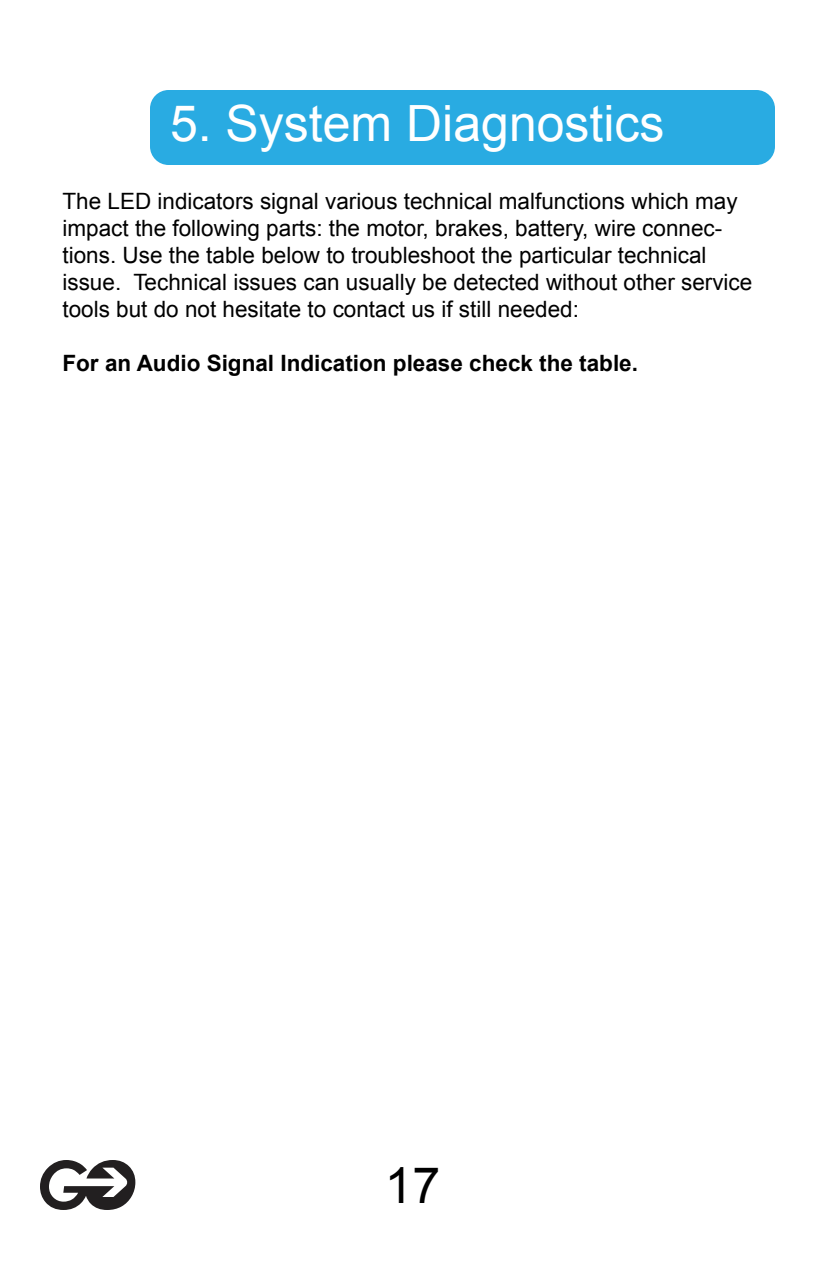
<style>
.page{position:relative;width:825px;height:1275px;background:#fff}
.page>*{position:absolute;margin:0;border:0;box-sizing:border-box;transform-origin:0 0}
.t1{font:50px "Arial";color:#fff}
.t2{font:50px "Arial";color:#000}
.t3{font:22.5px/27px "Arial";color:#000}
.t4{font:700 22.5px "Arial";color:#000}
</style>
<div class="page">
<svg style="left:40px;top:1160px;width:95px;height:50px"></svg>
<div style="left:150px;top:90px;width:625px;height:75px;background:#29abe2;border-radius:19px"></div>
<h1 class="t1" style="left:170px;top:91px;width:496px">5. System Diagnostics</h1>
<p class="t3" style="left:62px;top:188px;width:691px">The LED indicators signal various technical malfunctions which may impact the following parts: the motor, brakes, battery, wire connec&shy;tions. Use the table below to troubleshoot the particular technical issue. Technical issues can usually be detected without other service tools but do not hesitate to contact us if still needed:</p>
<p class="t4" style="left:62px;top:348px;width:577px">For an Audio Signal Indication please check the table.</p>
<h1 class="t2" style="left:385px;top:1153px;width:57px">17</h1>
</div>
